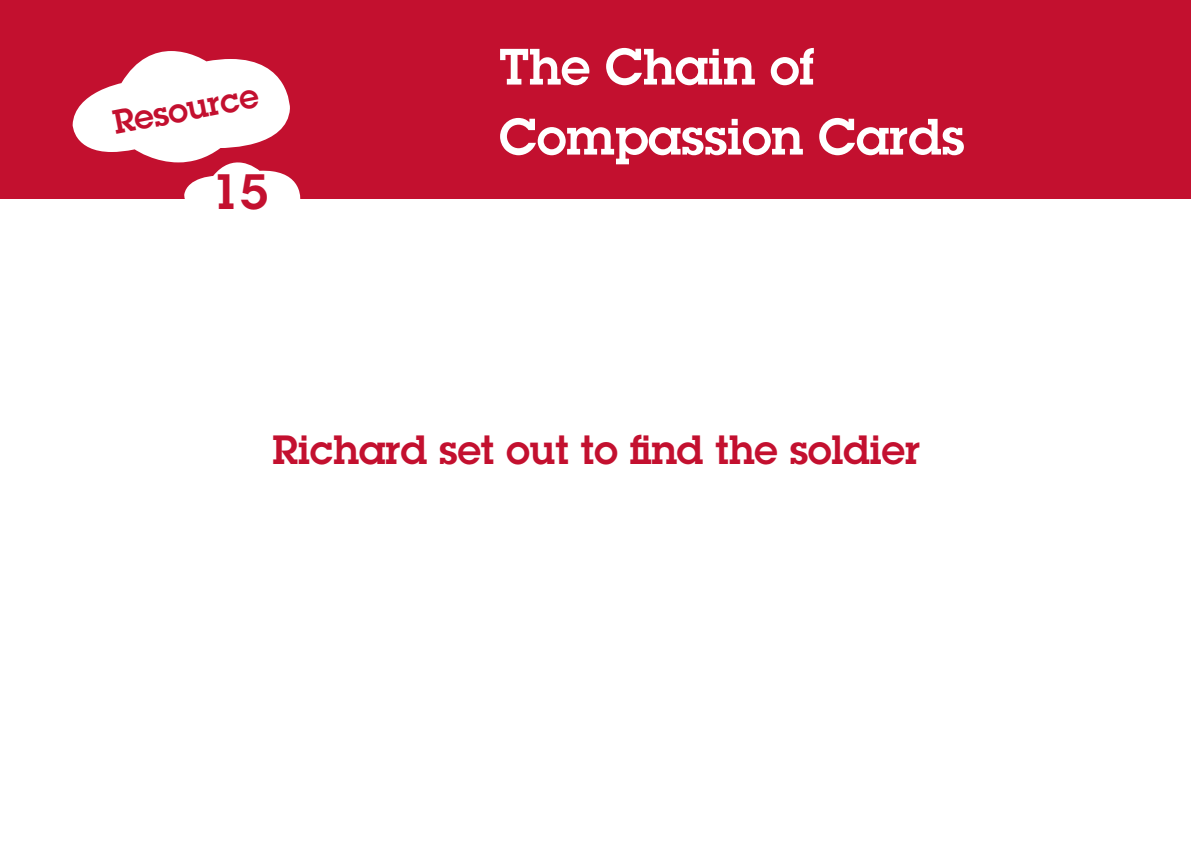
<style>
.page{position:relative;width:1191px;height:842px;background:#fff}
.page>*{position:absolute;margin:0;border:0;box-sizing:border-box;transform-origin:0 0}
.Subhead{font:600 50px/70px "Lubalin Graph";color:#fff}
.Subhead-2{font:600 48.6px "Lubalin Graph";color:#c3102f}
.Stage_headings{font:600 40px "Lubalin Graph";color:#c3102f}
.Main_Header{font:600 33.2px "Lubalin Graph";color:#c3102f}
</style>
<div class="page">
<div style="left:0;top:0;width:1191px;height:199px;background:#c3102f"></div>
<svg style="left:73px;top:51px;width:228px;height:148px"></svg>
<p class="Main_Header" style="left:109px;top:101px;width:149px;rotate:-11deg">Resource</p>
<p class="Subhead-2" style="left:211px;top:160px;width:58px">15</p>
<p class="Subhead" style="left:499px;top:31px;width:467px">The Chain of<br>Compassion Cards</p>
<p class="Stage_headings" style="left:273px;top:423px;width:649px">Richard set out to find the soldier</p>
</div>
